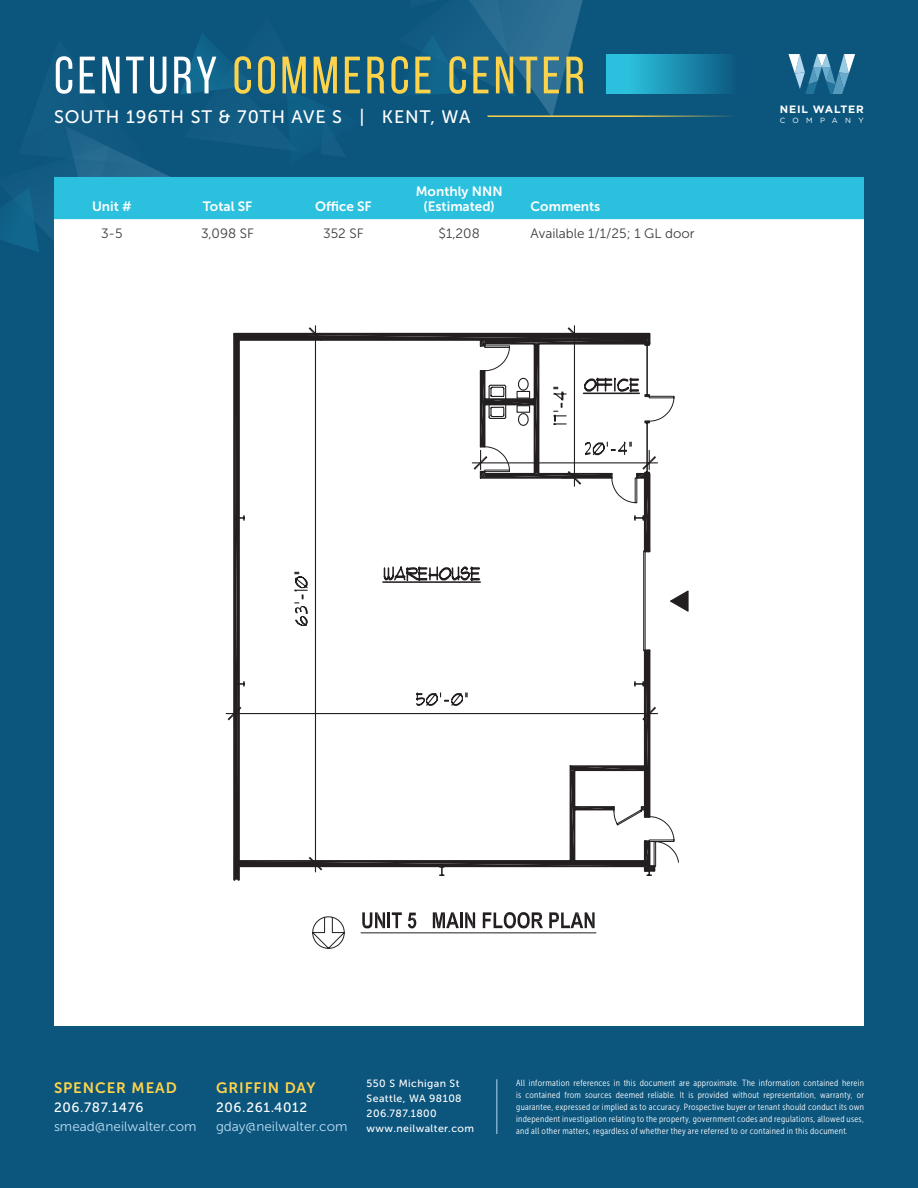
<style>
.page{position:relative;width:918px;height:1188px;background:#0c557d}
.page>*{position:absolute;margin:0;border:0;box-sizing:border-box;transform-origin:0 0}
.t1{font:52.5px "Bebas Neue";letter-spacing:.07em;color:#fdd34b}
.t2{font:18px "Museo Sans 500";letter-spacing:.05em;color:#fff}
.t3{font:15px "Museo Sans 700";letter-spacing:.06em;color:#fdd34b}
.t4{font:13.5px "Museo Sans 700";color:#fff}
.t5{font:13.5px "Museo Sans 300";color:#3e3e3f}
.t6{font:13.5px "Museo Sans 300";color:#bbddf4}
.t7{font:13.5px "Museo Sans 500";letter-spacing:.05em;color:#fff}
.t8{font:700 10.65px "Gotham";letter-spacing:.08em;color:#fff}
.t9{font:10.5px "Museo Sans 500";letter-spacing:.04em;color:#fff}
.t10{font:9px/12px "Museo Sans Cond 300";letter-spacing:.03em;color:#fff;text-align:justify}
.t11{font:7.5px "Gotham";letter-spacing:.98em;color:#fff}
.s1{color:#fff}
</style>
<div class="page">
<hr style="left:496px;top:1079px;width:1px;height:55px;background:#b3d9f2">
<div style="left:54px;top:177px;width:810px;height:848px;background:#fff"></div>
<svg style="left:0;top:0;width:864px;height:252px"></svg>
<svg style="left:360px;top:912px;width:237px;height:22px"></svg>
<svg style="left:312px;top:916px;width:33px;height:33px"></svg>
<hr style="left:315px;top:326px;width:1px;height:546px;background:#231f20">
<hr style="left:574px;top:326px;width:1px;height:160px;background:#231f20">
<svg style="left:228px;top:327px;width:461px;height:553px"></svg>
<p class="t1" style="left:54px;top:47px;width:532px"><span class="s1">CENTURY</span> COMMERCE CENTER</p>
<p class="t2" style="left:54px;top:107px;width:418px">SOUTH 196TH ST &amp; 70TH AVE S | KENT, WA</p>
<p class="t4" style="left:92px;top:199px;width:41px">Unit #</p>
<p class="t4" style="left:203px;top:199px;width:51px">Total SF</p>
<p class="t4" style="left:315px;top:199px;width:58px">Office SF</p>
<p class="t4" style="left:416px;top:184px;width:88px">Monthly NNN</p>
<p class="t4" style="left:424px;top:199px;width:73px">(Estimated)</p>
<p class="t4" style="left:531px;top:199px;width:71px">Comments</p>
<p class="t5" style="left:101px;top:226px;width:23px">3-5</p>
<p class="t5" style="left:201px;top:226px;width:54px">3,098 SF</p>
<p class="t5" style="left:323px;top:226px;width:42px">352 SF</p>
<p class="t5" style="left:439px;top:226px;width:43px">$1,208</p>
<p class="t5" style="left:531px;top:226px;width:166px">Available 1/1/25; 1 GL door</p>
<p class="t8" style="left:780px;top:102px;width:85px">NEIL WALTER</p>
<p class="t11" style="left:780px;top:115px;width:86px">COMPANY</p>
<p class="t3" style="left:54px;top:1080px;width:124px">SPENCER MEAD</p>
<p class="t7" style="left:54px;top:1100px;width:91px">206.787.1476</p>
<p class="t6" style="left:54px;top:1120px;width:144px">smead@neilwalter.com</p>
<p class="t3" style="left:216px;top:1080px;width:101px">GRIFFIN DAY</p>
<p class="t7" style="left:216px;top:1100px;width:93px">206.261.4012</p>
<p class="t6" style="left:216px;top:1120px;width:133px">gday@neilwalter.com</p>
<p class="t9" style="left:367px;top:1078px;width:94px">550 S Michigan St</p>
<p class="t9" style="left:367px;top:1093px;width:97px">Seattle, WA 98108</p>
<p class="t9" style="left:367px;top:1108px;width:72px">206.787.1800</p>
<p class="t9" style="left:367px;top:1123px;width:109px">www.neilwalter.com</p>
<p class="t10" style="left:516px;top:1077px;width:349px">All information references in this document are approximate. The information contained herein is contained from sources deemed reliable. It is provided without representation, warranty, or guarantee, expressed or implied as to accuracy. Prospective buyer or tenant should conduct its own independent investigation relating to the property, government codes and regulations, allowed uses, and all other matters, regardless of whether they are referred to or contained in this document.</p>
</div>
